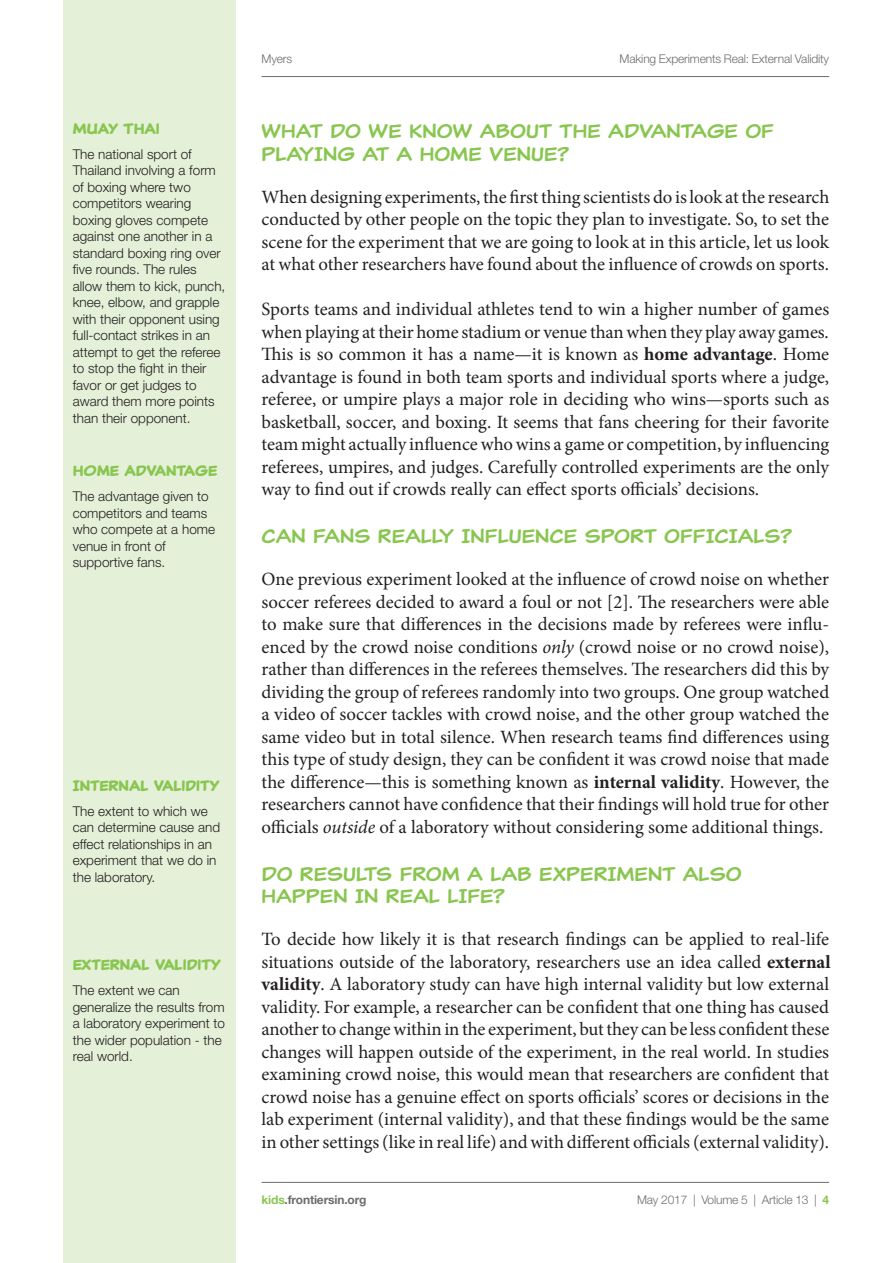
<style>
.page{position:relative;width:893px;height:1263px;background:#fff}
.page>*{position:absolute;margin:0;border:0;box-sizing:border-box;transform-origin:0 0}
.t1{font:19.5px/22.5px "Classic Comic";color:#89c650}
.t2{font:18.75px/22.5px "Minion Pro";color:#231f20;text-align:justify}
.t3{font:700 15px "Classic Comic";color:#89c650}
.t4{font:300 13.5px/16.5px "Helvetica Neue LT Std";color:#231f20}
.t5{font:300 12px "Helvetica Neue LT Std";letter-spacing:-.015em;color:#6c6d70}
.t6{font:700 12px "Helvetica Neue LT Std";letter-spacing:-.015em;color:#6c6d70}
.s1{font-weight:700}
.s2{font-style:italic}
.s3{color:#89c650}
.s4{font-weight:700;color:#89c650}
</style>
<div class="page">
<hr style="left:261px;top:76px;width:568px;height:1px;background:#6c6d70">
<div style="left:64px;top:0;width:172px;height:1263px;background:#e4f0d8"></div>
<hr style="left:261px;top:1182px;width:568px;height:1px;background:#6c6d70">
<p class="t3" style="left:73px;top:118px;width:89px">MUAY THAI</p>
<p class="t4" style="left:73px;top:145px;width:154px">The national sport of<br>Thailand involving a form of boxing where two competitors wearing boxing gloves compete against one another in a standard boxing ring over five rounds. The rules allow them to kick, punch, knee, elbow, and grapple with their opponent using full-contact strikes in an attempt to get the referee to stop the fight in their favor or get judges to award them more points than their opponent.</p>
<p class="t3" style="left:73px;top:461px;width:146px">HOME ADVANTAGE</p>
<p class="t4" style="left:73px;top:488px;width:144px">The advantage given to competitors and teams who compete at a home venue in front of supportive fans.</p>
<p class="t3" style="left:73px;top:776px;width:148px">INTERNAL VALIDITY</p>
<p class="t4" style="left:73px;top:802px;width:149px">The extent to which we can determine cause and effect relationships in an experiment that we do in the laboratory.</p>
<p class="t3" style="left:73px;top:955px;width:149px">EXTERNAL VALIDITY</p>
<p class="t4" style="left:73px;top:982px;width:154px">The extent we can generalize the results from a laboratory experiment to the wider population - the real world.</p>
<p class="t5" style="left:261px;top:51px;width:32px">Myers</p>
<p class="t5" style="left:620px;top:51px;width:211px">Making Experiments Real: External Validity</p>
<p class="t1" style="left:261px;top:120px;width:514px">WHAT DO WE KNOW ABOUT THE ADVANTAGE OF<br>PLAYING AT A HOME VENUE?</p>
<p class="t2" style="left:261px;top:185px;width:569px">When designing experiments, the first thing scientists do is look at the research conducted by other people on the topic they plan to investigate. So, to set the scene for the experiment that we are going to look at in this article, let us look at what other researchers have found about the influence of crowds on sports.</p>
<p class="t2" style="left:261px;top:298px;width:569px">Sports teams and individual athletes tend to win a higher number of games when playing at their home stadium or venue than when they play away games.<br>This is so common it has a name—it is known as <span class="s1">home advantage</span>. Home advantage is found in both team sports and individual sports where a judge, referee, or umpire plays a major role in deciding who wins—sports such as basketball, soccer, and boxing. It seems that fans cheering for their favorite team might actually influence who wins a game or competition, by influencing referees, umpires, and judges. Carefully controlled experiments are the only way to find out if crowds really can effect sports officials’ decisions.</p>
<p class="t1" style="left:261px;top:525px;width:533px">CAN FANS REALLY INFLUENCE SPORT OFFICIALS?</p>
<p class="t2" style="left:261px;top:568px;width:569px">One previous experiment looked at the influence of crowd noise on whether soccer referees decided to award a foul or not [2]. The researchers were able to make sure that differences in the decisions made by referees were influ&shy;enced by the crowd noise conditions <span class="s2">only</span> (crowd noise or no crowd noise), rather than differences in the referees themselves. The researchers did this by dividing the group of referees randomly into two groups. One group watched a video of soccer tackles with crowd noise, and the other group watched the same video but in total silence. When research teams find differences using this type of study design, they can be confident it was crowd noise that made the difference—this is something known as <span class="s1">internal validity</span>. However, the researchers cannot have confidence that their findings will hold true for other officials <span class="s2">outside</span> of a laboratory without considering some additional things.</p>
<p class="t1" style="left:261px;top:863px;width:482px">DO RESULTS FROM A LAB EXPERIMENT ALSO<br>HAPPEN IN REAL LIFE?</p>
<p class="t2" style="left:261px;top:928px;width:571px">To decide how likely it is that research findings can be applied to real-life situations outside of the laboratory, researchers use an idea called <span class="s1">external validity</span>. A laboratory study can have high internal validity but low external validity. For example, a researcher can be confident that one thing has caused another to change within in the experiment, but they can be less confident these changes will happen outside of the experiment, in the real world. In studies examining crowd noise, this would mean that researchers are confident that crowd noise has a genuine effect on sports officials’ scores or decisions in the lab experiment (internal validity), and that these findings would be the same in other settings (like in real life) and with different officials (external validity).</p>
<p class="t6" style="left:261px;top:1192px;width:107px"><span class="s3">kids</span>.frontiersin.org</p>
<p class="t5" style="left:637px;top:1192px;width:194px">May 2017 | Volume 5 | Article 13 | <span class="s4">4</span></p>
</div>
